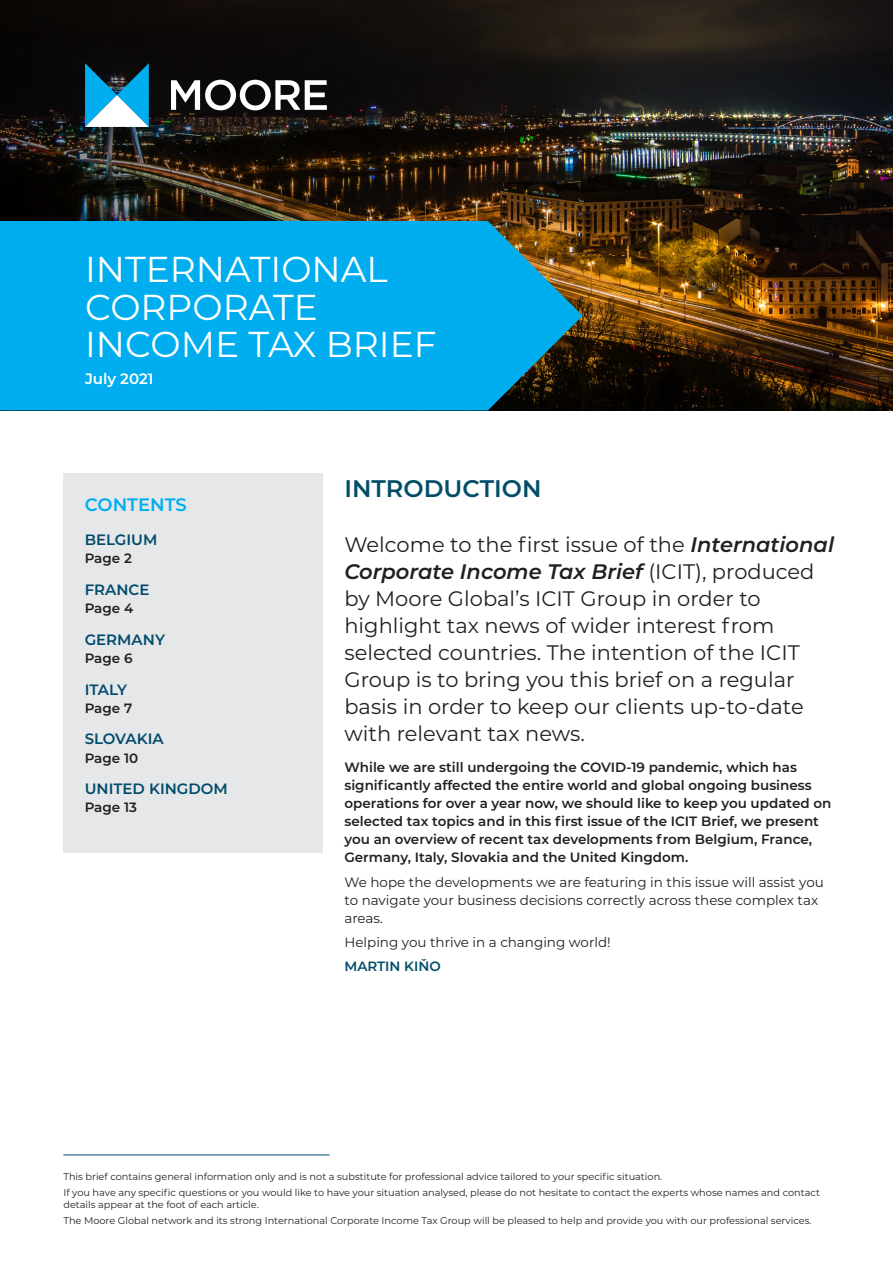
<style>
.page{position:relative;width:893px;height:1263px;background:#fff}
.page>*{position:absolute;margin:0;border:0;box-sizing:border-box;transform-origin:0 0}
.Factsheet_title{font:36px/37.5px "Montserrat";color:#fff}
.t1{font:600 24px "Montserrat";color:#024d67}
.Main_intro{font:21px/27px "Montserrat";color:#231f20}
.t2{font:600 18px "Montserrat";color:#00aeef}
.t3{font:600 15px "Montserrat";color:#004b6c}
.t4{font:600 15px "Montserrat";color:#fff}
.Intro{font:600 13.5px/18px "Montserrat";color:#231f20}
.Body{font:13.5px/18px "Montserrat";color:#231f20}
.Body-2{font:600 13.5px "Montserrat";color:#024d67}
.Chart_body{font:9.75px/12px "Montserrat";color:#231f20}
.s1{font-weight:600;font-style:italic}
</style>
<div class="page">
<img style="left:658px;top:0;width:235px;height:410px">
<img style="left:0;top:0;width:658px;height:410px">
<svg style="left:85px;top:63px;width:64px;height:64px"></svg>
<svg style="left:171px;top:80px;width:156px;height:30px"></svg>
<svg style="left:0;top:221px;width:583px;height:189px;background:#06a4dc"></svg>
<div style="left:63px;top:472px;width:260px;height:380px;background:#e6e7e9"></div>
<hr style="left:63px;top:1154px;width:266px;height:1px;background:#004b6c">
<p class="Factsheet_title" style="left:85px;top:250px;width:353px">INTERNATIONAL<br>CORPORATE<br>INCOME TAX BRIEF</p>
<h3 class="t4" style="left:85px;top:368px;width:70px">July 2021</h3>
<h2 class="t2" style="left:85px;top:492px;width:104px">CONTENTS</h2>
<h3 class="t3" style="left:85px;top:529px;width:74px">BELGIUM</h3>
<p class="Intro" style="left:85px;top:549px;width:49px">Page 2</p>
<h3 class="t3" style="left:85px;top:579px;width:66px">FRANCE</h3>
<p class="Intro" style="left:85px;top:599px;width:50px">Page 4</p>
<h3 class="t3" style="left:85px;top:629px;width:82px">GERMANY</h3>
<p class="Intro" style="left:85px;top:648px;width:49px">Page 6</p>
<h3 class="t3" style="left:85px;top:679px;width:44px">ITALY</h3>
<p class="Intro" style="left:85px;top:698px;width:49px">Page 7</p>
<h3 class="t3" style="left:85px;top:728px;width:81px">SLOVAKIA</h3>
<p class="Intro" style="left:85px;top:748px;width:55px">Page 10</p>
<h3 class="t3" style="left:85px;top:778px;width:145px">UNITED KINGDOM</h3>
<p class="Intro" style="left:85px;top:798px;width:54px">Page 13</p>
<h1 class="t1" style="left:344px;top:471px;width:199px">INTRODUCTION</h1>
<p class="Main_intro" style="left:344px;top:531px;width:491px">Welcome to the first issue of the <span class="s1">International Corporate Income Tax Brief</span> (ICIT), produced by Moore Global’s ICIT Group in order to highlight tax news of wider interest from selected countries. The intention of the ICIT Group is to bring you this brief on a regular basis in order to keep our clients up-to-date with relevant tax news.</p>
<p class="Intro" style="left:344px;top:758px;width:488px">While we are still undergoing the COVID-19 pandemic, which has significantly affected the entire world and global ongoing business operations for over a year now, we should like to keep you updated on selected tax topics and in this first issue of the ICIT Brief, we present you an overview of recent tax developments from Belgium, France, Germany, Italy, Slovakia and the United Kingdom.</p>
<p class="Body" style="left:344px;top:872px;width:481px">We hope the developments we are featuring in this issue will assist you to navigate your business decisions correctly across these complex tax areas.</p>
<p class="Body" style="left:344px;top:933px;width:268px">Helping you thrive in a changing world!</p>
<p class="Body-2" style="left:344px;top:957px;width:98px">MARTIN KIŇO</p>
<p class="Chart_body" style="left:63px;top:1170px;width:600px">This brief contains general information only and is not a substitute for professional advice tailored to your specific situation.</p>
<p class="Chart_body" style="left:63px;top:1186px;width:758px">If you have any specific questions or you would like to have your situation analysed, please do not hesitate to contact the experts whose names and contact details appear at the foot of each article.</p>
<p class="Chart_body" style="left:63px;top:1214px;width:750px">The Moore Global network and its strong International Corporate Income Tax Group will be pleased to help and provide you with our professional services.</p>
</div>
